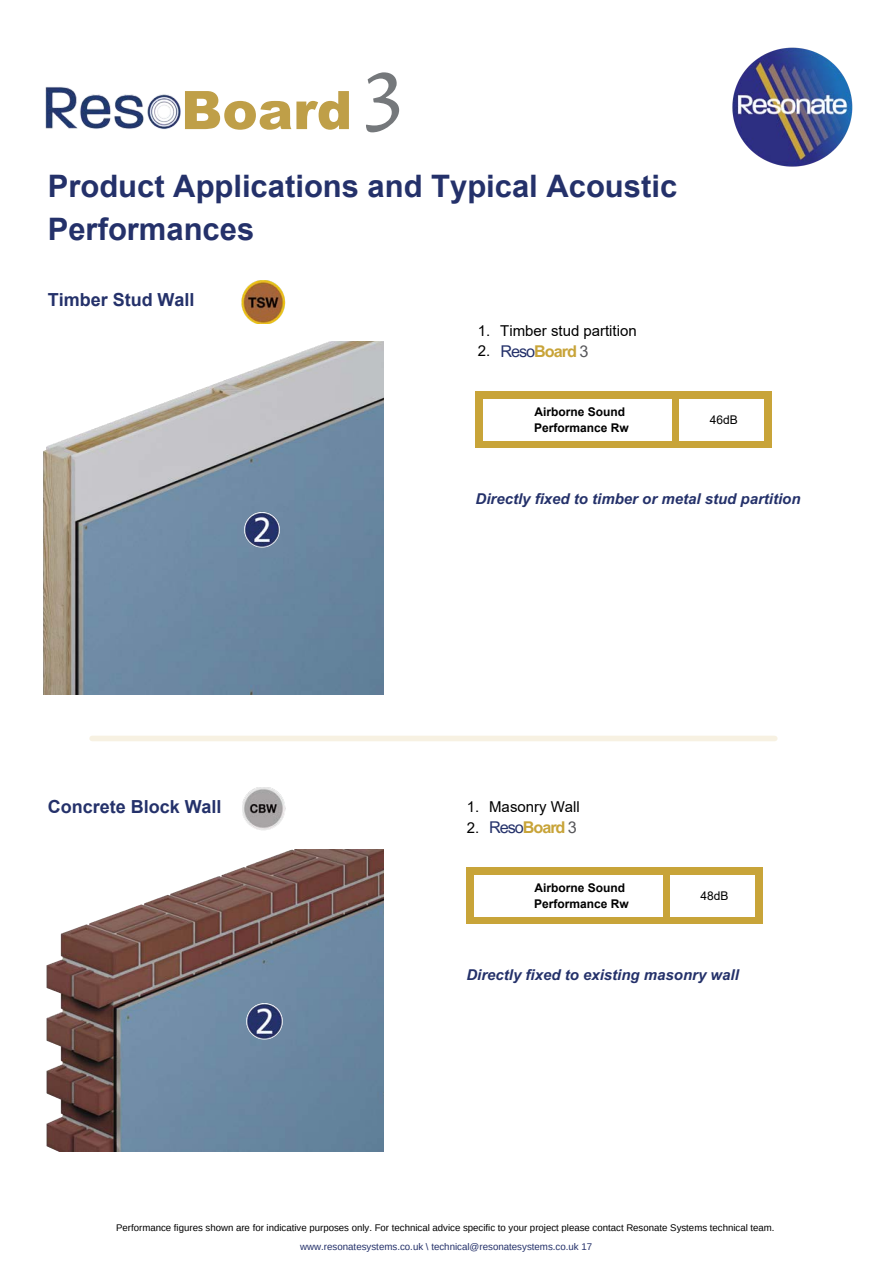
<style>
.page{position:relative;width:893px;height:1264px;background:#fff}
.page>*{position:absolute;margin:0;border:0;box-sizing:border-box;transform-origin:0 0}
.t1{font:98.4px "Alegreya";color:#75787b}
.t2{font:900 53.1px "Arial";color:#bf9f48}
.t3{font:700 30.9px/42.8px "Arial";color:#24316a}
.t4{font:700 18px "Arial";color:#24316a}
.t5{font:700 16.2px "Arial MT Pro";letter-spacing:-.065em;color:#c8a439}
.t6{font:italic 700 15px "Arial CE";color:#24316a}
.t7{font:15px/20.2px "Arial";color:#000}
.t8{font:700 12px "Arial";color:#000}
.t9{font:12px "Arial";color:#000}
.t10{font:9.75px "Arimo";color:#24316a}
.t11{font:9.6px "Arimo";color:#000}
.s1{font-weight:400;color:#24316a}
.s2{font-weight:400;color:#57575a}
</style>
<div class="page">
<img style="left:732px;top:47px;width:121px;height:120px">
<div style="left:92px;top:735px;width:682px;height:6px;background:#f7f1e2"></div>
<div style="left:475px;top:392px;width:297px;height:56px;background:#c8a439"></div>
<div style="left:483px;top:399px;width:189px;height:41px;background:#fff"></div>
<div style="left:679px;top:399px;width:85px;height:41px;background:#fff"></div>
<img style="left:45px;top:87px;width:136px;height:42px">
<img style="left:241px;top:280px;width:44px;height:44px">
<img style="left:242px;top:787px;width:44px;height:44px">
<div style="left:466px;top:867px;width:296px;height:56px;background:#c8a439"></div>
<div style="left:474px;top:875px;width:189px;height:41px;background:#fff"></div>
<div style="left:670px;top:875px;width:84px;height:41px;background:#fff"></div>
<img style="left:43px;top:341px;width:340px;height:353px">
<img style="left:241px;top:508px;width:42px;height:42px">
<img style="left:46px;top:849px;width:338px;height:302px">
<img style="left:244px;top:999px;width:41px;height:42px">
<p class="t2" style="left:181px;top:71px;width:172px">Board</p>
<p class="t1" style="left:363px;top:22px;width:42px">3</p>
<p class="t3" style="left:48px;top:165px;width:631px">Product Applications and Typical Acoustic<br>Performances</p>
<p class="t4" style="left:48px;top:290px;width:148px">Timber Stud Wall</p>
<p class="t4" style="left:48px;top:797px;width:175px">Concrete Block Wall</p>
<h3 class="t7" style="left:478px;top:321px;width:14px">1.<br>2.</h3>
<p class="t7" style="left:500px;top:321px;width:138px">Timber stud partition</p>
<p class="t5" style="left:500px;top:345px;width:89px"><span class="s1">Reso</span>Board <span class="s2">3</span></p>
<p class="t8" style="left:534px;top:405px;width:92px">Airborne Sound</p>
<p class="t8" style="left:534px;top:421px;width:96px">Performance Rw</p>
<p class="t9" style="left:709px;top:413px;width:29px">46dB</p>
<p class="t6" style="left:475px;top:490px;width:326px">Directly fixed to timber or metal stud partition</p>
<h3 class="t7" style="left:467px;top:797px;width:14px">1.<br>2.</h3>
<p class="t7" style="left:489px;top:797px;width:92px">Masonry Wall</p>
<p class="t5" style="left:489px;top:821px;width:89px"><span class="s1">Reso</span>Board <span class="s2">3</span></p>
<p class="t8" style="left:534px;top:880px;width:92px">Airborne Sound</p>
<p class="t8" style="left:534px;top:896px;width:96px">Performance Rw</p>
<p class="t9" style="left:700px;top:888px;width:29px">48dB</p>
<p class="t6" style="left:466px;top:965px;width:274px">Directly fixed to existing masonry wall</p>
<p class="t11" style="left:116px;top:1221px;width:660px">Performance figures shown are for indicative purposes only. For technical advice specific to your project please contact Resonate Systems technical team.</p>
<p class="t10" style="left:300px;top:1241px;width:293px">www.resonatesystems.co.uk \ technical@resonatesystems.co.uk 17</p>
</div>
